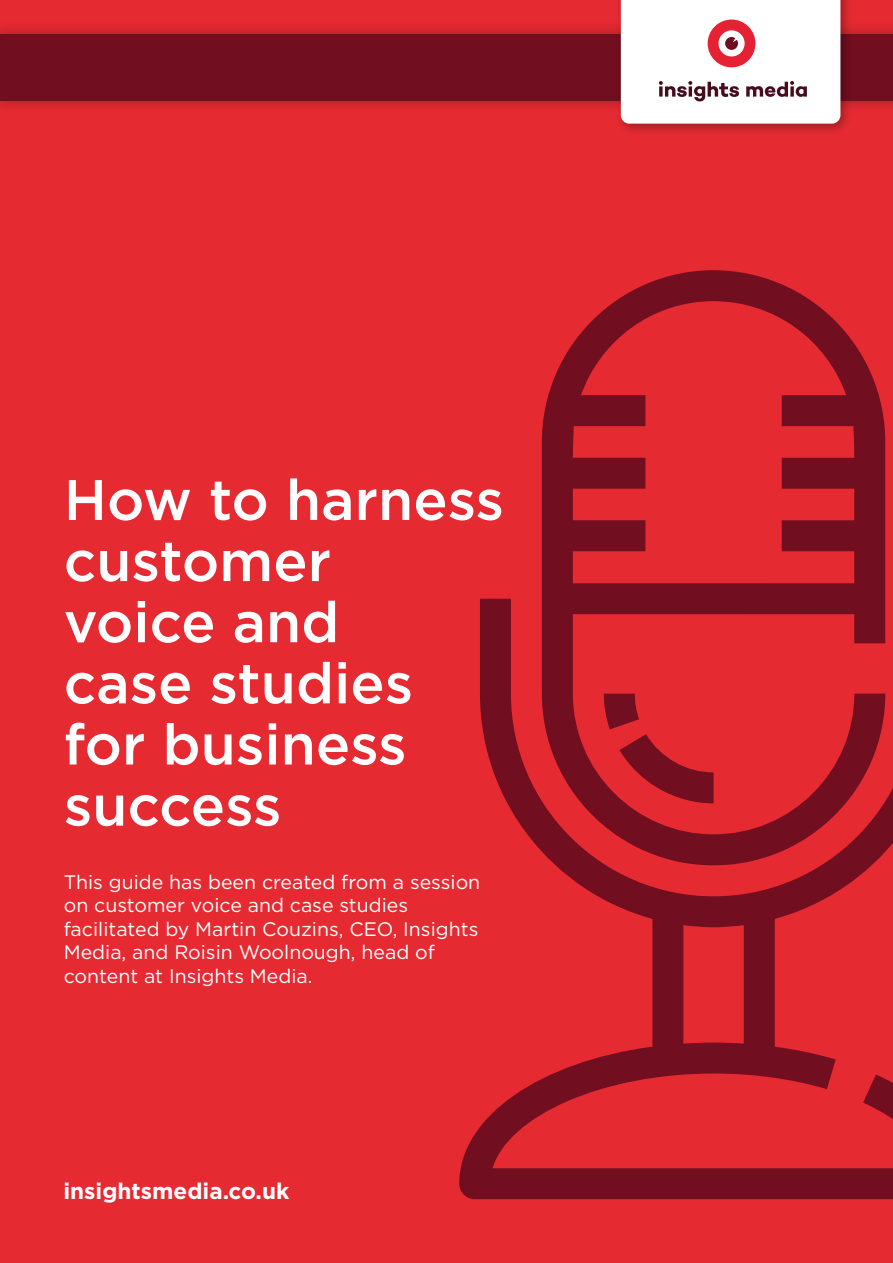
<style>
.page{position:relative;width:893px;height:1263px;background:#e62a32}
.page>*{position:absolute;margin:0;border:0;box-sizing:border-box;transform-origin:0 0}
.t1{font:500 56.85px/61.2px "Gotham";color:#fff}
.t2{font:700 22.5px "Gotham";color:#fff}
.t3{font:19.5px/23.4px "Gotham";color:#fff}
</style>
<div class="page">
<svg style="left:459px;top:599px;width:434px;height:600px"></svg>
<svg style="left:542px;top:270px;width:343px;height:595px"></svg>
<svg style="left:604px;top:694px;width:110px;height:109px"></svg>
<div style="left:0;top:20px;width:893px;height:94px;background:#000;opacity:.3"></div>
<div style="left:0;top:34px;width:893px;height:66px;background:#710e20"></div>
<div style="left:615px;top:0;width:238px;height:136px;background:#000;opacity:.3"></div>
<svg style="left:621px;top:0;width:219px;height:124px;background:#f5e9ea"></svg>
<h1 class="t1" style="left:64px;top:468px;width:442px">How to harness customer<br>voice and<br>case studies for business success</h1>
<p class="t3" style="left:64px;top:870px;width:418px">This guide has been created from a session on customer voice and case studies facilitated by Martin Couzins, CEO, Insights Media, and Roisin Woolnough, head of content at Insights Media.</p>
<p class="t2" style="left:63px;top:1178px;width:227px">insightsmedia.co.uk</p>
</div>
